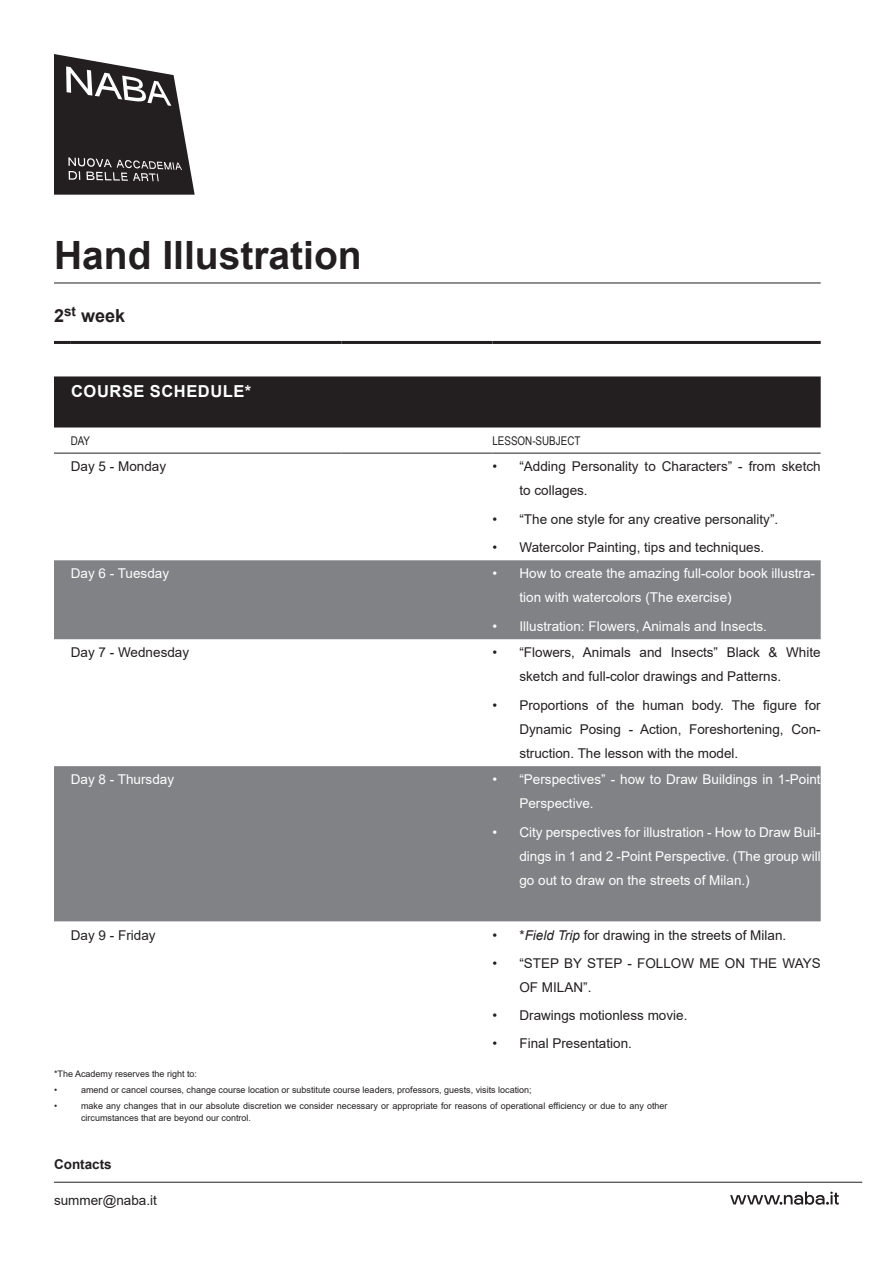
<style>
.page{position:relative;width:893px;height:1263px;background:#fff}
.page>*{position:absolute;margin:0;border:0;box-sizing:border-box;transform-origin:0 0}
.SOTTOTITOLO{font:700 39px "Arial";color:#231f20}
.TITOLO_TABELLA{font:700 18px "Arial";color:#231f20}
.t1{font:700 16.5px "Arial";letter-spacing:.035em;color:#fff}
.PARAGRAFO_TESTO{font:13.5px/24px "Arial";color:#231f20}
.PARAGRAFO_TESTO-2{font:13.5px/24px "Arial";color:#fff}
.t2{font:700 13.5px "Arial";color:#231f20}
.t3{font:12px "Arial Narrow";color:#231f20}
.NOTA_a_margine{font:9px/12px "Arial";color:#231f20}
.s1{font-style:italic}
</style>
<div class="page">
<svg style="left:54px;top:54px;width:141px;height:141px"></svg>
<svg style="left:730px;top:1191px;width:109px;height:14px"></svg>
<hr style="left:54px;top:1182px;width:808px;height:1px;background:#231f20">
<div style="left:54px;top:376px;width:767px;height:51px;background:#231f20"></div>
<svg style="left:54px;top:560px;width:767px;height:361px;fill:#808285"></svg>
<svg style="left:54px;top:453px;width:17px;height:1px"></svg>
<hr style="left:71px;top:453px;width:270px;height:1px;background:#231f20">
<hr style="left:341px;top:453px;width:151px;height:1px;background:#231f20">
<hr style="left:492px;top:453px;width:329px;height:1px;background:#231f20">
<hr style="left:54px;top:341px;width:17px;height:3px;background:#231f20">
<hr style="left:71px;top:341px;width:270px;height:3px;background:#231f20">
<hr style="left:341px;top:341px;width:151px;height:3px;background:#231f20">
<hr style="left:492px;top:341px;width:329px;height:3px;background:#231f20">
<hr style="left:54px;top:283px;width:767px;height:1px;background:#231f20">
<p class="SOTTOTITOLO" style="left:54px;top:228px;width:309px">Hand Illustration</p>
<p class="TITOLO_TABELLA" style="left:54px;top:303px;width:73px">2<sup>st</sup> week</p>
<p class="t1" style="left:71px;top:379px;width:182px">COURSE SCHEDULE*</p>
<p class="t3" style="left:71px;top:432px;width:21px">DAY</p>
<p class="t3" style="left:492px;top:432px;width:90px">LESSON-SUBJECT</p>
<p class="PARAGRAFO_TESTO" style="left:71px;top:454px;width:97px">Day 5 - Monday</p>
<p class="PARAGRAFO_TESTO" style="left:519px;top:454px;width:303px;text-indent:-27px">• “Adding Personality to Characters” - from sketch to collages.</p>
<p class="PARAGRAFO_TESTO" style="left:492px;top:507px;width:287px">• “The one style for any creative personality”.</p>
<p class="PARAGRAFO_TESTO" style="left:492px;top:535px;width:273px">• Watercolor Painting, tips and techniques.</p>
<p class="PARAGRAFO_TESTO-2" style="left:71px;top:562px;width:100px">Day 6 - Tuesday</p>
<p class="PARAGRAFO_TESTO-2" style="left:519px;top:562px;width:297px;text-indent:-27px">• How to create the amazing full-color book illustra&shy;tion with watercolors (The exercise)</p>
<p class="PARAGRAFO_TESTO-2" style="left:492px;top:614px;width:276px">• Illustration: Flowers, Animals and Insects.</p>
<p class="PARAGRAFO_TESTO" style="left:71px;top:641px;width:120px">Day 7 - Wednesday</p>
<p class="PARAGRAFO_TESTO" style="left:519px;top:641px;width:303px;text-indent:-27px">• “Flowers, Animals and Insects” Black &amp; White sketch and full-color drawings and Patterns.</p>
<p class="PARAGRAFO_TESTO" style="left:519px;top:693px;width:303px;text-align:justify;text-indent:-27px">• Proportions of the human body. The figure for Dynamic Posing - Action, Foreshortening, Con&shy;struction. The lesson with the model.</p>
<p class="PARAGRAFO_TESTO-2" style="left:71px;top:767px;width:105px">Day 8 - Thursday</p>
<p class="PARAGRAFO_TESTO-2" style="left:519px;top:767px;width:303px;text-indent:-27px">• “Perspectives” - how to Draw Buildings in 1-Point<br>Perspective.</p>
<p class="PARAGRAFO_TESTO-2" style="left:519px;top:820px;width:303px;text-align:justify;text-indent:-27px">• City perspectives for illustration - How to Draw Buil&shy;dings in 1 and 2 -Point Perspective. (The group will go out to draw on the streets of Milan.)</p>
<p class="PARAGRAFO_TESTO" style="left:71px;top:923px;width:86px">Day 9 - Friday</p>
<p class="PARAGRAFO_TESTO" style="left:492px;top:923px;width:295px">• *<span class="s1">Field Trip</span> for drawing in the streets of Milan.</p>
<p class="PARAGRAFO_TESTO" style="left:519px;top:951px;width:303px;text-indent:-27px">• “STEP BY STEP - FOLLOW ME ON THE WAYS<br>OF MILAN”.</p>
<p class="PARAGRAFO_TESTO" style="left:492px;top:1003px;width:197px">• Drawings motionless movie.</p>
<p class="PARAGRAFO_TESTO" style="left:492px;top:1031px;width:141px">• Final Presentation.</p>
<p class="NOTA_a_margine" style="left:54px;top:1068px;width:145px">*The Academy reserves the right to:</p>
<p class="NOTA_a_margine" style="left:54px;top:1084px;width:5px">•</p>
<p class="NOTA_a_margine" style="left:81px;top:1084px;width:452px">amend or cancel courses, change course location or substitute course leaders, professors, guests, visits location;</p>
<p class="NOTA_a_margine" style="left:54px;top:1100px;width:5px">•</p>
<p class="NOTA_a_margine" style="left:81px;top:1100px;width:588px">make any changes that in our absolute discretion we consider necessary or appropriate for reasons of operational efficiency or due to any other circumstances that are beyond our control.</p>
<p class="t2" style="left:54px;top:1154px;width:59px">Contacts</p>
<p class="PARAGRAFO_TESTO" style="left:54px;top:1188px;width:104px">summer@naba.it</p>
</div>
